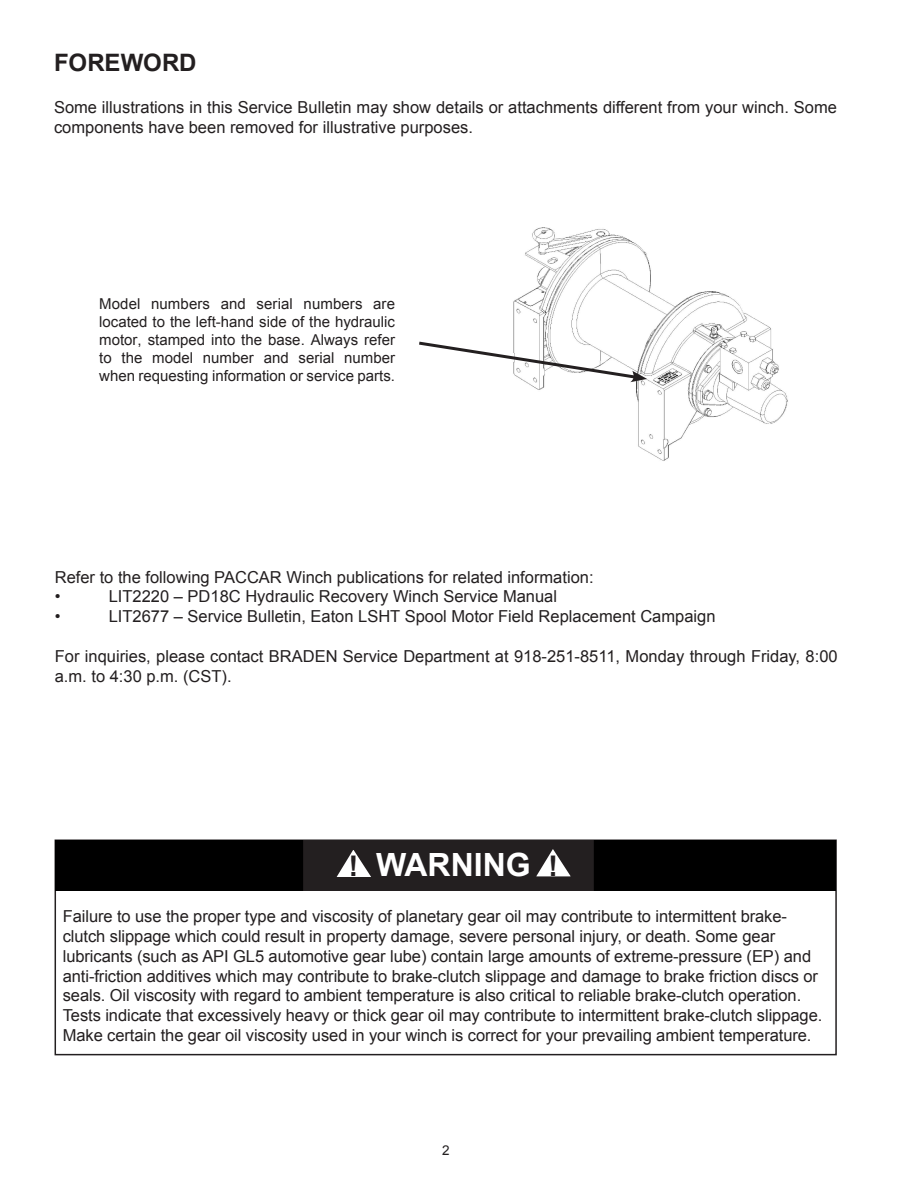
<style>
.page{position:relative;width:918px;height:1188px;background:#fff}
.page>*{position:absolute;margin:0;border:0;box-sizing:border-box;transform-origin:0 0}
.t1{font:700 31.95px "Arial";color:#fff}
.t2{font:700 24px "Arial";color:#231f20}
.t3{font:16.5px/19.8px "Arial";letter-spacing:-.005em;color:#231f20}
.t4{font:15px/18px "Arial";color:#231f20;text-align:justify}
.t5{font:13.5px "Arial";color:#231f20}
.s1{font-size:28.5px;color:#231f20}
</style>
<div class="page">
<div style="left:55px;top:839px;width:782px;height:216px;border:2px solid #231f20"></div>
<div style="left:55px;top:840px;width:780px;height:50px;background:#000"></div>
<svg style="left:303px;top:840px;width:291px;height:50px;background:#312d2e"></svg>
<img style="left:513px;top:227px;width:275px;height:234px">
<svg style="left:419px;top:340px;width:228px;height:42px"></svg>
<p class="t2" style="left:54px;top:47px;width:144px">FOREWORD</p>
<p class="t3" style="left:54px;top:97px;width:784px">Some illustrations in this Service Bulletin may show details or attachments different from your winch. Some components have been removed for illustrative purposes.</p>
<p class="t4" style="left:99px;top:295px;width:297px">Model numbers and serial numbers are located to the left-hand side of the hydraulic motor, stamped into the base. Always refer to the model number and serial number when requesting information or service parts.</p>
<p class="t3" style="left:55px;top:567px;width:540px">Refer to the following PACCAR Winch publications for related information:</p>
<p class="t3" style="left:55px;top:587px;width:7px">•</p>
<p class="t3" style="left:109px;top:587px;width:450px">LIT2220 – PD18C Hydraulic Recovery Winch Service Manual</p>
<p class="t3" style="left:55px;top:607px;width:7px">•</p>
<p class="t3" style="left:109px;top:607px;width:608px">LIT2677 – Service Bulletin, Eaton LSHT Spool Motor Field Replacement Campaign</p>
<p class="t3" style="left:55px;top:646px;width:784px">For inquiries, please contact BRADEN Service Department at 918-251-8511, Monday through Friday, 8:00 a.m. to 4:30 p.m. (CST).</p>
<p class="t1" style="left:349px;top:843px;width:211px"><span class="s1">!</span> WARNING <span class="s1">!</span></p>
<p class="t3" style="left:63px;top:907px;width:761px">Failure to use the proper type and viscosity of planetary gear oil may contribute to intermittent brake&shy;clutch slippage which could result in property damage, severe personal injury, or death. Some gear lubricants (such as API GL5 automotive gear lube) contain large amounts of extreme-pressure (EP) and anti-friction additives which may contribute to brake-clutch slippage and damage to brake friction discs or seals. Oil viscosity with regard to ambient temperature is also critical to reliable brake-clutch operation.<br>Tests indicate that excessively heavy or thick gear oil may contribute to intermittent brake-clutch slippage.<br>Make certain the gear oil viscosity used in your winch is correct for your prevailing ambient temperature.</p>
<p class="t5" style="left:442px;top:1142px;width:9px">2</p>
</div>
